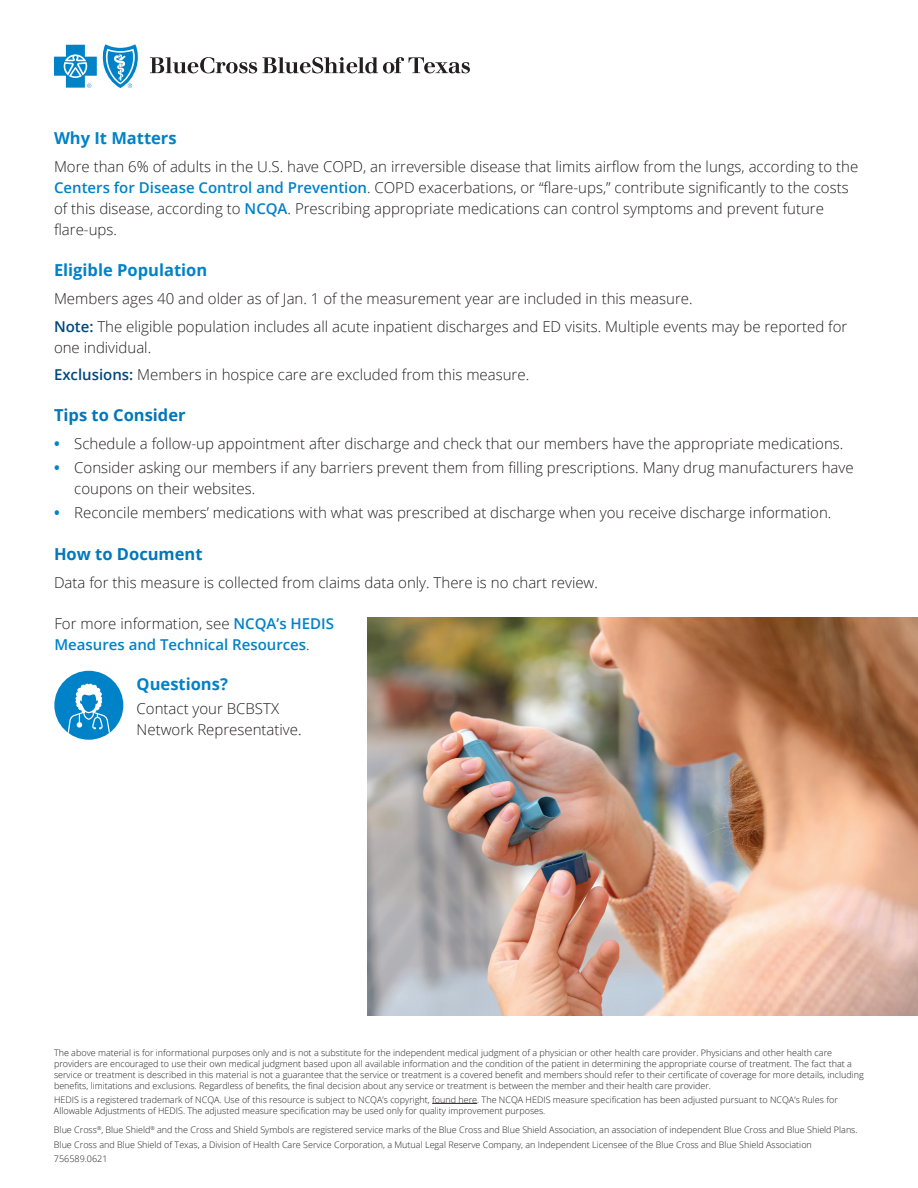
<style>
.page{position:relative;width:918px;height:1188px;background:#fff}
.page>*{position:absolute;margin:0;border:0;box-sizing:border-box;transform-origin:0 0}
.t1{font:700 16.5px "Open Sans";color:#0082c8}
.t2{font:700 16.5px "Open Sans";color:#0077bd}
.t3{font:300 15px/21px "Open Sans";color:#231f20}
.t4{font:600 15px/21px "Open Sans";color:#0082c8}
.t5{font:300 9px/10.8px "Open Sans";color:#231f20}
.s1{font-weight:600;color:#0082c8}
.s2{font-weight:600;color:#00497b}
.s3{font-weight:700;color:#0082c8}
.s4{font-weight:300;color:#231f20}
</style>
<div class="page">
<hr style="left:432px;top:1103px;width:45px;height:1px;background:#231f20">
<img style="left:368px;top:618px;width:550px;height:398px">
<div style="left:54px;top:671px;width:69px;height:69px;background:#0082c8;border-radius:50%"></div>
<svg style="left:54px;top:671px;width:59px;height:69px"></svg>
<svg style="left:150px;top:57px;width:320px;height:16px"></svg>
<svg style="left:54px;top:44px;width:84px;height:44px"></svg>
<h1 class="t1" style="left:54px;top:127px;width:124px">Why It Matters</h1>
<p class="t3" style="left:54px;top:156px;width:806px">More than 6% of adults in the U.S. have COPD, an irreversible disease that limits airflow from the lungs, according to the <span class="s1">Centers for Disease Control and Prevention</span>. COPD exacerbations, or “flare-ups,” contribute significantly to the costs of this disease, according to <span class="s1">NCQA</span>. Prescribing appropriate medications can control symptoms and prevent future flare-ups.</p>
<h1 class="t1" style="left:54px;top:259px;width:155px">Eligible Population</h1>
<h2 class="t3" style="left:54px;top:284px;width:795px;line-height:27.8px">Members ages 40 and older as of Jan. 1 of the measurement year are included in this measure.<br><span class="s2">Note:</span> The eligible population includes all acute inpatient discharges and ED visits. Multiple events may be reported for</h2>
<h2 class="t3" style="left:54px;top:333px;width:477px;line-height:27.8px">one individual.<br><span class="s2">Exclusions:</span> Members in hospice care are excluded from this measure.</h2>
<h1 class="t2" style="left:54px;top:403px;width:133px">Tips to Consider</h1>
<h2 class="t3" style="left:54px;top:432px;width:791px"><span class="s3">•</span> Schedule a follow-up appointment after discharge and check that our members have the appropriate medications.</h2>
<h2 class="t3" style="left:74px;top:457px;width:781px;text-indent:-20px"><span class="s3">•</span> Consider asking our members if any barriers prevent them from filling prescriptions. Many drug manufacturers have coupons on their websites.</h2>
<h2 class="t3" style="left:54px;top:502px;width:779px"><span class="s3">•</span> Reconcile members’ medications with what was prescribed at discharge when you receive discharge information.</h2>
<h1 class="t2" style="left:54px;top:542px;width:150px">How to Document</h1>
<h2 class="t3" style="left:54px;top:571px;width:546px">Data for this measure is collected from claims data only. There is no chart review.</h2>
<h2 class="t4" style="left:54px;top:613px;width:281px"><span class="s4">For more information, see</span> NCQA’s HEDIS<br>Measures and Technical Resources<span class="s4">.</span></h2>
<h1 class="t1" style="left:137px;top:672px;width:93px">Questions?</h1>
<h2 class="t3" style="left:137px;top:698px;width:166px">Contact your BCBSTX<br>Network Representative.</h2>
<p class="t5" style="left:54px;top:1047px;width:811px">The above material is for informational purposes only and is not a substitute for the independent medical judgment of a physician or other health care provider. Physicians and other health care providers are encouraged to use their own medical judgment based upon all available information and the condition of the patient in determining the appropriate course of treatment. The fact that a service or treatment is described in this material is not a guarantee that the service or treatment is a covered benefit and members should refer to their certificate of coverage for more details, including benefits, limitations and exclusions. Regardless of benefits, the final decision about any service or treatment is between the member and their health care provider.</p>
<p class="t5" style="left:54px;top:1094px;width:785px">HEDIS is a registered trademark of NCQA. Use of this resource is subject to NCQA’s copyright, found here. The NCQA HEDIS measure specification has been adjusted pursuant to NCQA’s Rules for<br>Allowable Adjustments of HEDIS. The adjusted measure specification may be used only for quality improvement purposes.</p>
<p class="t5" style="left:54px;top:1123px;width:805px;line-height:14.2px">Blue Cross<sup>®</sup>, Blue Shield<sup>®</sup> and the Cross and Shield Symbols are registered service marks of the Blue Cross and Blue Shield Association, an association of independent Blue Cross and Blue Shield Plans.<br>Blue Cross and Blue Shield of Texas, a Division of Health Care Service Corporation, a Mutual Legal Reserve Company, an Independent Licensee of the Blue Cross and Blue Shield Association<br>756589.0621</p>
</div>
